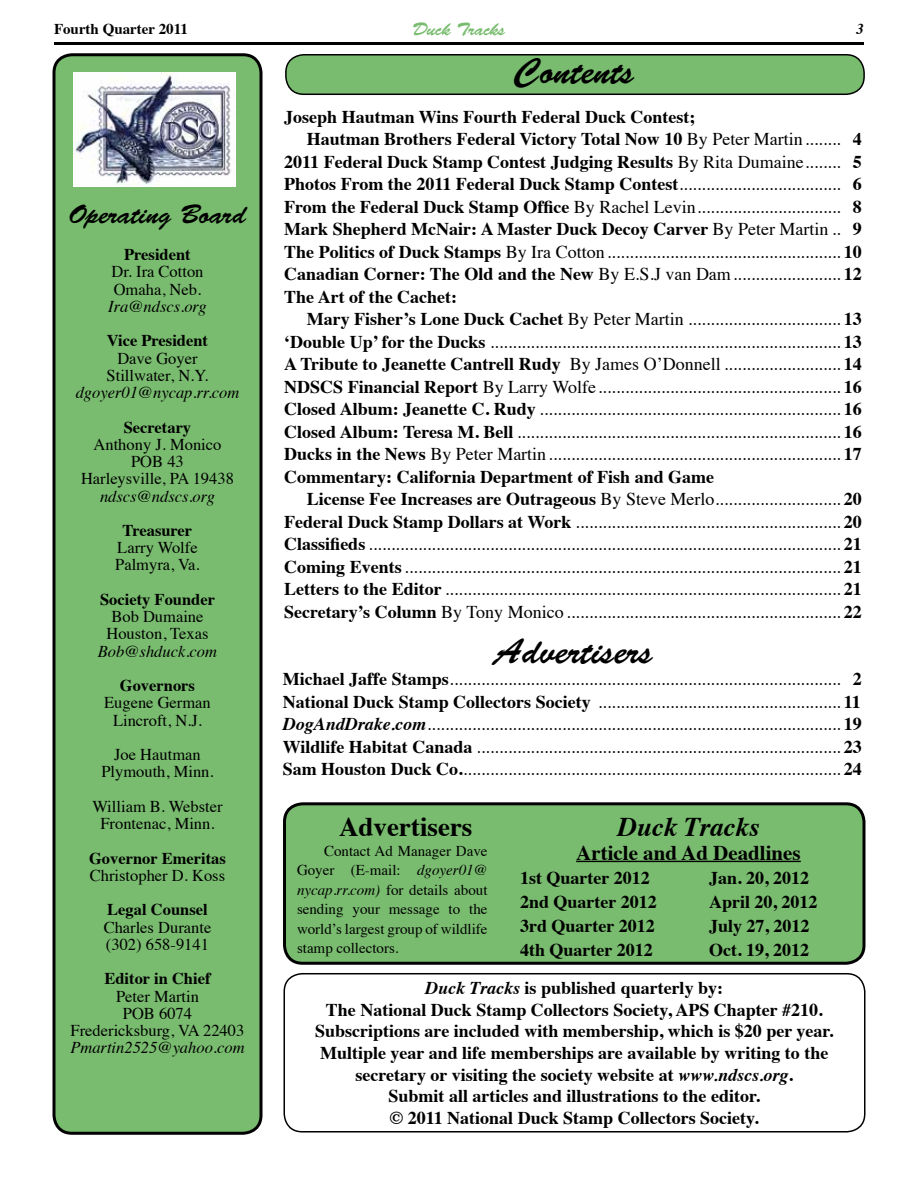
<style>
.page{position:relative;width:918px;height:1188px;background:#fff}
.page>*{position:absolute;margin:0;border:0;box-sizing:border-box;transform-origin:0 0}
.t1{font:36px "Brush Script Std";color:#000}
.t2{font:27px "Brush Script Std";color:#000}
.t3{font:700 27px "Times";color:#000}
.t4{font:italic 700 27px "Times";color:#000}
.t5{font:700 21px "Times";color:#000}
.t6{font:18px/22.5px "Times";color:#000;text-align:justify}
.t7{font:700 18px/21.6px "Times";color:#000;text-align:center}
.t8{font:18px "Brush Script Std";color:#79bc6f}
.t9{font:16.5px/17.2px "Times";color:#000;text-align:center}
.t10{font:700 16.5px "Times";color:#000}
.t11{font:italic 16.5px "Times";color:#000}
.t12{font:15px/19.5px "Times";color:#000;text-align:justify}
.t13{font:700 15px "Times";color:#000}
.t14{font:italic 700 15px "Times";color:#000}
.s1{font-weight:400}
.s2{font-weight:700}
.s3{font-weight:700;font-style:italic}
.s4{font-style:italic}
</style>
<div class="page">
<hr style="left:54px;top:42px;width:810px;height:3px;background:#000">
<div style="left:285px;top:804px;width:579px;height:159px;background:#79bc6f;border-radius:18px"></div>
<div style="left:283px;top:802px;width:583px;height:163px;border:3px solid #000;border-radius:18px"></div>
<div style="left:286px;top:55px;width:578px;height:39px;background:#79bc6f;border-radius:18px"></div>
<div style="left:285px;top:54px;width:580px;height:41px;border:2px solid #000;border-radius:18px"></div>
<div style="left:284px;top:973px;width:582px;height:160px;border:2px solid #000;border-radius:18px"></div>
<div style="left:54px;top:55px;width:207px;height:1078px;background:#79bc6f;border-radius:18px"></div>
<div style="left:52px;top:53px;width:210px;height:1082px;border:3px solid #000;border-radius:18px"></div>
<img style="left:74px;top:72px;width:162px;height:114px">
<hr style="left:576px;top:861px;width:225px;height:1px;background:#000">
<p class="t13" style="left:54px;top:15px;width:135px">Fourth Quarter 2011</p>
<p class="t8" style="left:413px;top:19px;width:94px">Duck Tracks</p>
<p class="t14" style="left:856px;top:15px;width:9px">3</p>
<h2 class="t2" style="left:69px;top:199px;width:179px">Operating Board</h2>
<p class="t10" style="left:124px;top:239px;width:68px">President</p>
<p class="t9" style="left:111px;top:262px;width:94px;text-align:left">Dr. Ira Cotton<br>Omaha, Neb.</p>
<p class="t11" style="left:108px;top:292px;width:100px">Ira@ndscs.org</p>
<p class="t10" style="left:107px;top:325px;width:103px">Vice President</p>
<p class="t9" style="left:107px;top:348px;width:103px">Dave Goyer<br>Stillwater, N.Y.</p>
<p class="t11" style="left:76px;top:378px;width:165px">dgoyer01@nycap.rr.com</p>
<p class="t10" style="left:124px;top:411px;width:69px">Secretary</p>
<p class="t9" style="left:81px;top:434px;width:154px">Anthony J. Monico<br>POB 43<br>Harleysville, PA 19438</p>
<p class="t11" style="left:100px;top:482px;width:116px">ndscs@ndscs.org</p>
<p class="t10" style="left:123px;top:515px;width:71px">Treasurer</p>
<p class="t9" style="left:115px;top:538px;width:86px;text-align:left">Larry Wolfe<br>Palmyra, Va.</p>
<p class="t10" style="left:100px;top:584px;width:117px">Society Founder</p>
<p class="t9" style="left:106px;top:607px;width:104px">Bob Dumaine<br>Houston, Texas</p>
<p class="t11" style="left:98px;top:637px;width:121px">Bob@shduck.com</p>
<p class="t10" style="left:120px;top:670px;width:77px">Governors</p>
<p class="t9" style="left:104px;top:693px;width:108px">Eugene German<br>Lincroft, N.J.</p>
<p class="t9" style="left:101px;top:745px;width:114px">Joe Hautman<br>Plymouth, Minn.</p>
<p class="t9" style="left:92px;top:796px;width:132px">William B. Webster<br>Frontenac, Minn.</p>
<p class="t10" style="left:89px;top:842px;width:138px">Governor Emeritas</p>
<p class="t9" style="left:90px;top:865px;width:137px">Christopher D. Koss</p>
<p class="t10" style="left:107px;top:894px;width:102px">Legal Counsel</p>
<p class="t9" style="left:104px;top:917px;width:109px;text-align:left">Charles Durante (302) 658-9141</p>
<p class="t10" style="left:104px;top:963px;width:108px">Editor in Chief</p>
<p class="t9" style="left:71px;top:986px;width:175px">Peter Martin<br>POB 6074<br>Fredericksburg, VA 22403</p>
<p class="t11" style="left:70px;top:1034px;width:176px">Pmartin2525@yahoo.com</p>
<h1 class="t1" style="left:515px;top:51px;width:121px">Contents</h1>
<p class="t7" style="left:284px;top:104px;width:413px">Joseph Hautman Wins Fourth Federal Duck Contest;</p>
<p class="t7" style="left:307px;top:126px;width:556px">Hautman Brothers Federal Victory Total Now 10 <span class="s1">By Peter Martin........</span> 4</p>
<p class="t7" style="left:284px;top:149px;width:579px">2011 Federal Duck Stamp Contest Judging Results <span class="s1">By Rita Dumaine........</span> 5</p>
<p class="t7" style="left:284px;top:171px;width:579px">Photos From the 2011 Federal Duck Stamp Contest<span class="s1">....................................</span> 6</p>
<p class="t6" style="left:284px;top:194px;width:579px"><span class="s2">From the Federal Duck Stamp Office</span> By Rachel Levin................................ <span class="s2">8</span></p>
<p class="t7" style="left:284px;top:216px;width:579px">Mark Shepherd McNair: A Master Duck Decoy Carver <span class="s1">By Peter Martin ..</span> 9</p>
<p class="t6" style="left:284px;top:239px;width:579px"><span class="s2">The Politics of Duck Stamps</span> By Ira Cotton.................................................... <span class="s2">10</span></p>
<p class="t6" style="left:284px;top:261px;width:579px"><span class="s2">Canadian Corner: The Old and the New</span> By E.S.J van Dam........................ <span class="s2">12</span></p>
<p class="t7" style="left:284px;top:284px;width:174px">The Art of the Cachet:</p>
<p class="t6" style="left:307px;top:306px;width:557px"><span class="s2">Mary Fisher’s Lone Duck Cachet</span> By Peter Martin .................................. <span class="s2">13</span></p>
<p class="t6" style="left:284px;top:329px;width:579px"><span class="s2">‘Double Up’ for the Ducks</span> .............................................................................. <span class="s2">13</span></p>
<p class="t6" style="left:284px;top:351px;width:579px"><span class="s2">A Tribute to Jeanette Cantrell Rudy</span> By James O’Donnell .......................... <span class="s2">14</span></p>
<p class="t6" style="left:284px;top:374px;width:579px"><span class="s2">NDSCS Financial Report</span> By Larry Wolfe...................................................... <span class="s2">16</span></p>
<p class="t6" style="left:284px;top:396px;width:579px"><span class="s2">Closed Album: Jeanette C. Rudy</span> ................................................................... <span class="s2">16</span></p>
<p class="t6" style="left:284px;top:419px;width:579px"><span class="s2">Closed Album: Teresa M. Bell</span> ........................................................................ <span class="s2">16</span></p>
<p class="t6" style="left:284px;top:441px;width:579px"><span class="s2">Ducks in the News</span> By Peter Martin................................................................. <span class="s2">17</span></p>
<p class="t7" style="left:284px;top:464px;width:431px">Commentary: California Department of Fish and Game</p>
<p class="t6" style="left:307px;top:486px;width:556px"><span class="s2">License Fee Increases are Outrageous</span> By Steve Merlo............................ <span class="s2">20</span></p>
<p class="t6" style="left:284px;top:509px;width:579px"><span class="s2">Federal Duck Stamp Dollars at Work</span> ........................................................... <span class="s2">20</span></p>
<p class="t6" style="left:284px;top:531px;width:579px"><span class="s2">Classifieds</span> ......................................................................................................... <span class="s2">21</span></p>
<p class="t6" style="left:284px;top:554px;width:579px"><span class="s2">Coming Events</span>................................................................................................. <span class="s2">21</span></p>
<p class="t6" style="left:284px;top:576px;width:579px"><span class="s2">Letters to the Editor</span> ........................................................................................ <span class="s2">21</span></p>
<p class="t6" style="left:284px;top:599px;width:579px"><span class="s2">Secretary’s Column</span> By Tony Monico ............................................................. <span class="s2">22</span></p>
<h1 class="t1" style="left:494px;top:631px;width:160px">Advertisers</h1>
<p class="t6" style="left:283px;top:666px;width:581px"><span class="s2">Michael Jaffe Stamps</span>....................................................................................... <span class="s2">2<br>National Duck Stamp Collectors Society</span> ...................................................... <span class="s2">11<br></span><span class="s3">DogAndDrake.com</span>............................................................................................ <span class="s2">19<br>Wildlife Habitat Canada</span> ................................................................................. <span class="s2">23<br>Sam Houston Duck Co.</span>.................................................................................... <span class="s2">24</span></p>
<h2 class="t3" style="left:339px;top:801px;width:135px">Advertisers</h2>
<p class="t12" style="left:297px;top:839px;width:192px;text-indent:27px">Contact Ad Manager Dave Goyer (E-mail: <span class="s4">dgoyer01@ nycap.rr.com)</span> for details about sending your message to the world’s largest group of wildlife stamp collectors.</p>
<h2 class="t4" style="left:617px;top:802px;width:144px">Duck Tracks</h2>
<p class="t5" style="left:576px;top:833px;width:226px">Article and Ad Deadlines</p>
<p class="t7" style="left:520px;top:865px;width:131px">1st Quarter 2012</p>
<p class="t7" style="left:709px;top:865px;width:102px">Jan. 20, 2012</p>
<p class="t7" style="left:520px;top:889px;width:138px">2nd Quarter 2012</p>
<p class="t7" style="left:709px;top:889px;width:110px">April 20, 2012</p>
<p class="t7" style="left:520px;top:913px;width:136px">3rd Quarter 2012</p>
<p class="t7" style="left:709px;top:913px;width:102px">July 27, 2012</p>
<p class="t7" style="left:520px;top:937px;width:134px">4th Quarter 2012</p>
<p class="t7" style="left:709px;top:937px;width:101px">Oct. 19, 2012</p>
<p class="t7" style="left:315px;top:975px;width:520px"><span class="s4">Duck Tracks</span> is published quarterly by:<br>The National Duck Stamp Collectors Society, APS Chapter #210.<br>Subscriptions are included with membership, which is $20 per year.<br>Multiple year and life memberships are available by writing to the secretary or visiting the society website at <span class="s4">www.ndscs.org</span>.<br>Submit all articles and illustrations to the editor.<br>© 2011 National Duck Stamp Collectors Society.</p>
</div>
